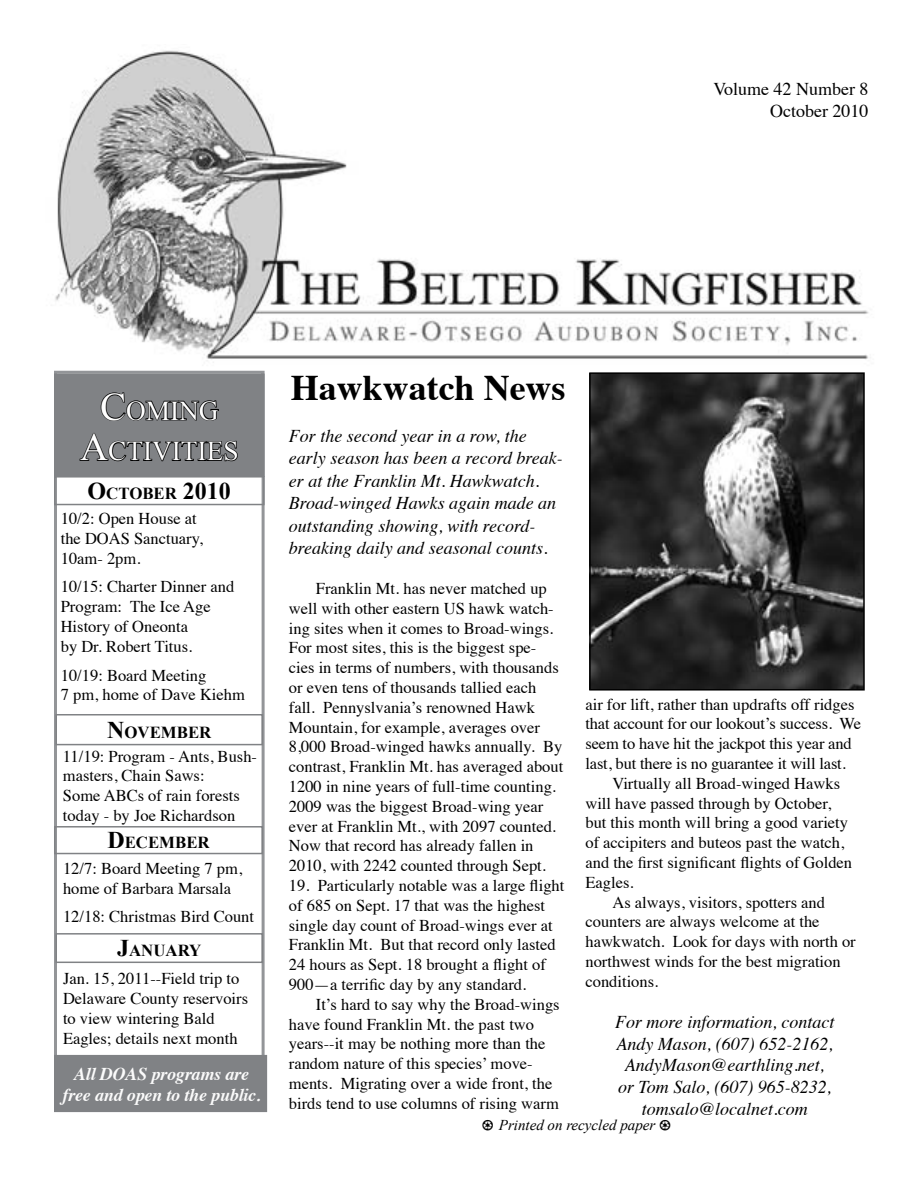
<style>
.page{position:relative;width:918px;height:1188px;background:#fff}
.page>*{position:absolute;margin:0;border:0;box-sizing:border-box;transform-origin:0 0}
.t1{font:700 36px "Times";color:#000}
.t2{font:27.3px/40.5px "Times New Roman";color:#fff;text-align:center}
.t3{font:italic 18px/22.5px "Times";color:#000}
.t4{font:italic 700 18px/21px "Times";letter-spacing:-.01em;color:#fbfbfb;text-align:center}
.t5{font:18px/21.6px "Times";color:#000;text-align:right}
.t6{font:700 16.8px "Times New Roman";color:#000}
.t7{font:16.5px/19.8px "Times";color:#000}
.t8{font:italic 15px "Times New Roman";color:#000}
.s1{font-size:39px}
.s2{font-size:24px}
</style>
<div class="page">
<img style="left:54px;top:50px;width:815px;height:321px">
<div style="left:54px;top:371px;width:211px;height:739px;border:3px solid #939598"></div>
<div style="left:55px;top:374px;width:209px;height:102px;background:#808285"></div>
<svg style="left:100px;top:392px;width:119px;height:29px"></svg>
<svg style="left:79px;top:433px;width:159px;height:29px"></svg>
<div style="left:54px;top:374px;width:211px;height:103px;border:2px solid #808285"></div>
<div style="left:54px;top:1055px;width:213px;height:57px;background:#808285"></div>
<div style="left:54px;top:476px;width:211px;height:29px;border:2px solid #808285"></div>
<div style="left:54px;top:826px;width:209px;height:28px;border:2px solid #808285"></div>
<div style="left:56px;top:714px;width:207px;height:31px;border:2px solid #808285"></div>
<img style="left:591px;top:374px;width:272px;height:315px">
<div style="left:589px;top:372px;width:276px;height:319px;border:1px solid #000"></div>
<div style="left:56px;top:933px;width:207px;height:30px;border:2px solid #808285"></div>
<p class="t5" style="left:713px;top:77px;width:157px">Volume 42 Number 8<br>October 2010</p>
<h2 class="t2" style="left:80px;top:390px;width:160px"><span class="s1">C</span>OMING<br><span class="s1">A</span>CTIVITIES</h2>
<p class="t6" style="left:88px;top:482px;width:145px"><span class="s2">O</span>CTOBER <span class="s2">2010</span></p>
<p class="t7" style="left:61px;top:507px;width:144px">10/2: Open House at the DOAS Sanctuary,<br>10am- 2pm.</p>
<p class="t7" style="left:61px;top:576px;width:175px">10/15: Charter Dinner and<br>Program: The Ice Age<br>History of Oneonta<br>by Dr. Robert Titus.</p>
<p class="t7" style="left:61px;top:664px;width:186px">10/19: Board Meeting<br>7 pm, home of Dave Kiehm</p>
<p class="t6" style="left:107px;top:721px;width:106px"><span class="s2">N</span>OVEMBER</p>
<p class="t7" style="left:63px;top:745px;width:196px">11/19: Program - Ants, Bush&shy;masters, Chain Saws:<br>Some ABCs of rain forests today - by Joe Richardson</p>
<p class="t7" style="left:63px;top:857px;width:181px">12/7: Board Meeting 7 pm, home of Barbara Marsala</p>
<p class="t7" style="left:63px;top:906px;width:193px">12/18: Christmas Bird Count</p>
<p class="t6" style="left:117px;top:939px;width:86px"><span class="s2">J</span>ANUARY</p>
<p class="t7" style="left:63px;top:967px;width:187px">Jan. 15, 2011--Field trip to<br>Delaware County reservoirs to view wintering Bald<br>Eagles; details next month</p>
<p class="t4" style="left:62px;top:1062px;width:200px">All DOAS programs are free and open to the public.</p>
<p class="t6" style="left:107px;top:831px;width:104px"><span class="s2">D</span>ECEMBER</p>
<h1 class="t1" style="left:291px;top:353px;width:276px">Hawkwatch News</h1>
<p class="t3" style="left:289px;top:424px;width:275px">For the second year in a row, the early season has been a record break&shy;er at the Franklin Mt. Hawkwatch.<br>Broad-winged Hawks again made an outstanding showing, with record&shy;breaking daily and seasonal counts.</p>
<p class="t7" style="left:289px;top:577px;width:276px;text-indent:27px">Franklin Mt. has never matched up well with other eastern US hawk watch&shy;ing sites when it comes to Broad-wings.<br>For most sites, this is the biggest spe&shy;cies in terms of numbers, with thousands or even tens of thousands tallied each fall. Pennyslvania’s renowned Hawk Mountain, for example, averages over 8,000 Broad-winged hawks annually. By contrast, Franklin Mt. has averaged about 1200 in nine years of full-time counting.<br>2009 was the biggest Broad-wing year ever at Franklin Mt., with 2097 counted.<br>Now that record has already fallen in 2010, with 2242 counted through Sept.</p>
<p class="t7" style="left:289px;top:874px;width:277px">19. Particularly notable was a large flight of 685 on Sept. 17 that was the highest single day count of Broad-wings ever at Franklin Mt. But that record only lasted 24 hours as Sept. 18 brought a flight of 900—a terrific day by any standard.</p>
<p class="t7" style="left:289px;top:993px;width:272px;text-indent:27px">It’s hard to say why the Broad-wings have found Franklin Mt. the past two years--it may be nothing more than the random nature of this species’ move&shy;ments. Migrating over a wide front, the birds tend to use columns of rising warm</p>
<p class="t7" style="left:585px;top:693px;width:271px">air for lift, rather than updrafts off ridges</p>
<p class="t7" style="left:585px;top:713px;width:277px">that account for our lookout’s success. We</p>
<p class="t7" style="left:585px;top:732px;width:268px">seem to have hit the jackpot this year and</p>
<p class="t7" style="left:585px;top:752px;width:262px">last, but there is no guarantee it will last.</p>
<p class="t7" style="left:612px;top:772px;width:229px">Virtually all Broad-winged Hawks</p>
<p class="t7" style="left:585px;top:792px;width:247px">will have passed through by October,</p>
<p class="t7" style="left:585px;top:812px;width:264px">but this month will bring a good variety</p>
<p class="t7" style="left:585px;top:831px;width:260px">of accipiters and buteos past the watch,</p>
<p class="t7" style="left:585px;top:851px;width:268px">and the first significant flights of Golden</p>
<p class="t7" style="left:585px;top:871px;width:50px">Eagles.</p>
<p class="t7" style="left:612px;top:891px;width:214px">As always, visitors, spotters and</p>
<p class="t7" style="left:585px;top:911px;width:236px">counters are always welcome at the</p>
<p class="t7" style="left:585px;top:930px;width:272px">hawkwatch. Look for days with north or</p>
<p class="t7" style="left:585px;top:950px;width:257px">northwest winds for the best migration</p>
<p class="t7" style="left:585px;top:970px;width:74px">conditions.</p>
<p class="t3" style="left:615px;top:1010px;width:221px;line-height:21.6px;text-align:center">For more information, contact<br>Andy Mason, (607) 652-2162,<br>AndyMason@earthling.net, or Tom Salo, (607) 965-8232, tomsalo@localnet.com</p>
<p class="t8" style="left:482px;top:1115px;width:191px">♼ Printed on recycled paper ♼</p>
</div>
